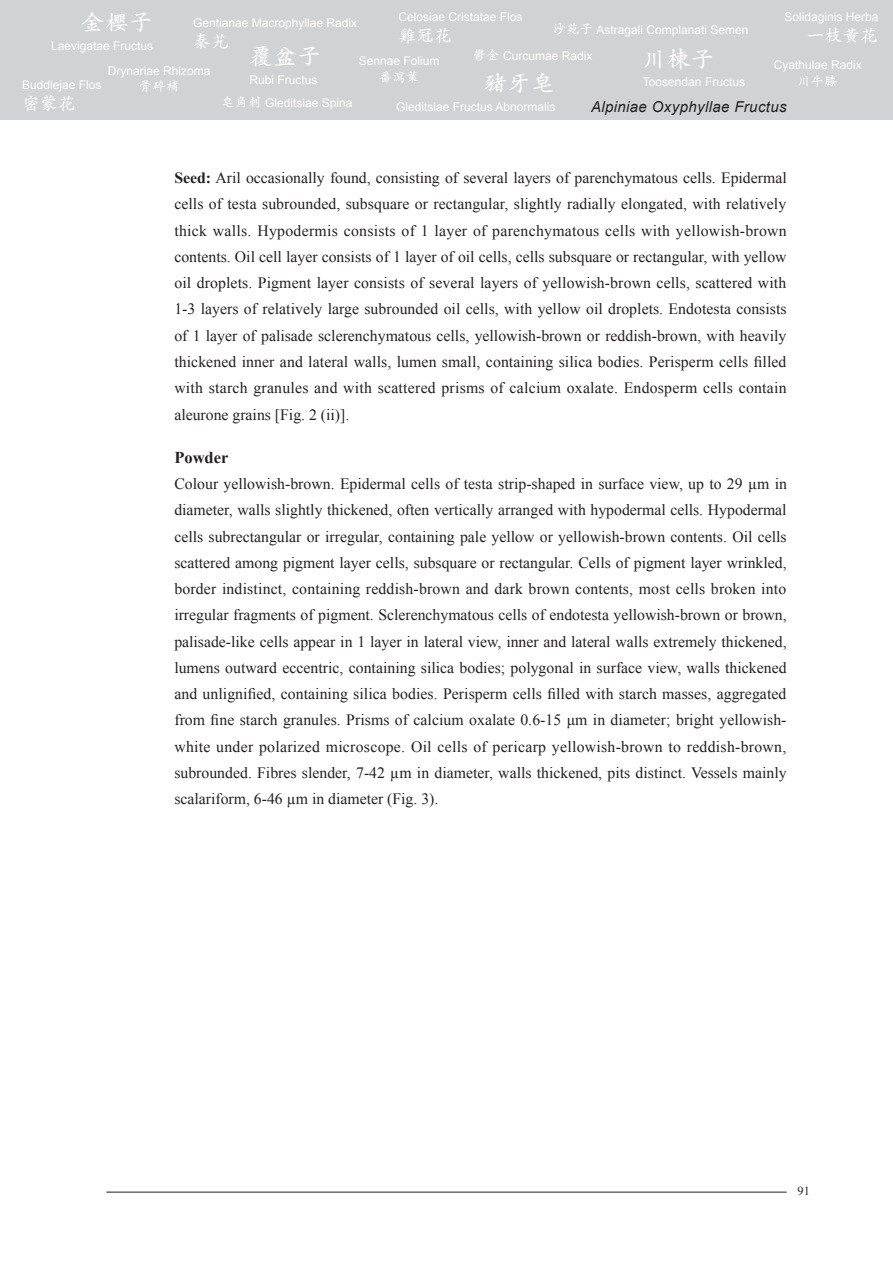
<style>
.page{position:relative;width:893px;height:1263px;background:#fff}
.page>*{position:absolute;margin:0;border:0;box-sizing:border-box;transform-origin:0 0}
.t1{font:600 24px "M Kai HK";color:#fff}
.t2{font:600 18px "M Kai HK";color:#fff}
.t3{font:700 16.5px "Times New Roman";color:#231f20}
.t4{font:15.75px/26.2px "Times New Roman";color:#231f20;text-align:justify}
.t5{font:italic 15px "Arial";letter-spacing:.025em;color:#231f20}
.t6{font:600 13.5px "M Kai HK";color:#fff}
.t7{font:12.3px "Times New Roman";color:#231f20}
.t8{font:12px "Arial";color:#fff}
.s1{font-family:"M Kai HK";font-weight:600;font-size:13.5px}
.s2{font-weight:700}
</style>
<div class="page">
<hr style="left:106px;top:1192px;width:681px;height:1px;background:#231f20">
<div style="left:0;top:0;width:893px;height:119px;background:#d1d2d4"></div>
<h1 class="t1" style="left:81px;top:6px;width:73px">金櫻子</h1>
<p class="t8" style="left:51px;top:38px;width:104px">Laevigatae Fructus</p>
<p class="t8" style="left:398px;top:9px;width:126px">Celosiae Cristatae Flos</p>
<p class="t2" style="left:398px;top:22px;width:55px">雞冠花</p>
<p class="t8" style="left:784px;top:9px;width:96px">Solidaginis Herba</p>
<p class="t2" style="left:807px;top:23px;width:73px">一枝黃花</p>
<p class="t8" style="left:193px;top:15px;width:166px">Gentianae Macrophyllae Radix</p>
<p class="t2" style="left:193px;top:29px;width:37px">秦艽</p>
<p class="t8" style="left:553px;top:22px;width:197px"><span class="s1">沙苑子</span> Astragali Complanati Semen</p>
<h1 class="t1" style="left:250px;top:39px;width:73px">覆盆子</h1>
<p class="t8" style="left:250px;top:72px;width:70px">Rubi Fructus</p>
<h1 class="t1" style="left:643px;top:42px;width:73px">川楝子</h1>
<p class="t8" style="left:473px;top:48px;width:121px"><span class="s1">鬱金</span> Curcumae Radix</p>
<p class="t8" style="left:359px;top:53px;width:82px">Sennae Folium</p>
<p class="t6" style="left:379px;top:68px;width:42px">番瀉葉</p>
<p class="t8" style="left:774px;top:57px;width:90px">Cyathulae Radix</p>
<p class="t6" style="left:797px;top:71px;width:42px">川牛膝</p>
<p class="t8" style="left:108px;top:62px;width:104px">Drynariae Rhizoma</p>
<p class="t6" style="left:139px;top:77px;width:42px">骨碎補</p>
<h1 class="t1" style="left:483px;top:66px;width:73px">豬牙皂</h1>
<p class="t8" style="left:396px;top:99px;width:161px">Gleditsiae Fructus Abnormalis</p>
<p class="t8" style="left:22px;top:77px;width:81px">Buddlejae Flos</p>
<p class="t8" style="left:643px;top:74px;width:104px">Toosendan Fructus</p>
<p class="t2" style="left:22px;top:91px;width:55px">密蒙花</p>
<p class="t8" style="left:221px;top:95px;width:133px"><span class="s1">皂角刺</span> Gleditsiae Spina</p>
<p class="t5" style="left:591px;top:97px;width:197px">Alpiniae Oxyphyllae Fructus</p>
<p class="t4" style="left:174px;top:165px;width:614px"><span class="s2">Seed:</span> Aril occasionally found, consisting of several layers of parenchymatous cells. Epidermal cells of testa subrounded, subsquare or rectangular, slightly radially elongated, with relatively thick walls. Hypodermis consists of 1 layer of parenchymatous cells with yellowish-brown contents. Oil cell layer consists of 1 layer of oil cells, cells subsquare or rectangular, with yellow oil droplets. Pigment layer consists of several layers of yellowish-brown cells, scattered with 1-3 layers of relatively large subrounded oil cells, with yellow oil droplets. Endotesta consists of 1 layer of palisade sclerenchymatous cells, yellowish-brown or reddish-brown, with heavily thickened inner and lateral walls, lumen small, containing silica bodies. Perisperm cells filled with starch granules and with scattered prisms of calcium oxalate. Endosperm cells contain aleurone grains [Fig. 2 (ii)].</p>
<p class="t3" style="left:174px;top:446px;width:56px">Powder</p>
<p class="t4" style="left:174px;top:470px;width:614px">Colour yellowish-brown. Epidermal cells of testa strip-shaped in surface view, up to 29 µm in diameter, walls slightly thickened, often vertically arranged with hypodermal cells. Hypodermal cells subrectangular or irregular, containing pale yellow or yellowish-brown contents. Oil cells scattered among pigment layer cells, subsquare or rectangular. Cells of pigment layer wrinkled, border indistinct, containing reddish-brown and dark brown contents, most cells broken into irregular fragments of pigment. Sclerenchymatous cells of endotesta yellowish-brown or brown, palisade-like cells appear in 1 layer in lateral view, inner and lateral walls extremely thickened, lumens outward eccentric, containing silica bodies; polygonal in surface view, walls thickened and unlignified, containing silica bodies. Perisperm cells filled with starch masses, aggregated from fine starch granules. Prisms of calcium oxalate 0.6-15 μm in diameter; bright yellowish&shy;white under polarized microscope. Oil cells of pericarp yellowish-brown to reddish-brown, subrounded. Fibres slender, 7-42 µm in diameter, walls thickened, pits distinct. Vessels mainly scalariform, 6-46 µm in diameter (Fig. 3).</p>
<p class="t7" style="left:797px;top:1182px;width:14px">91</p>
</div>
